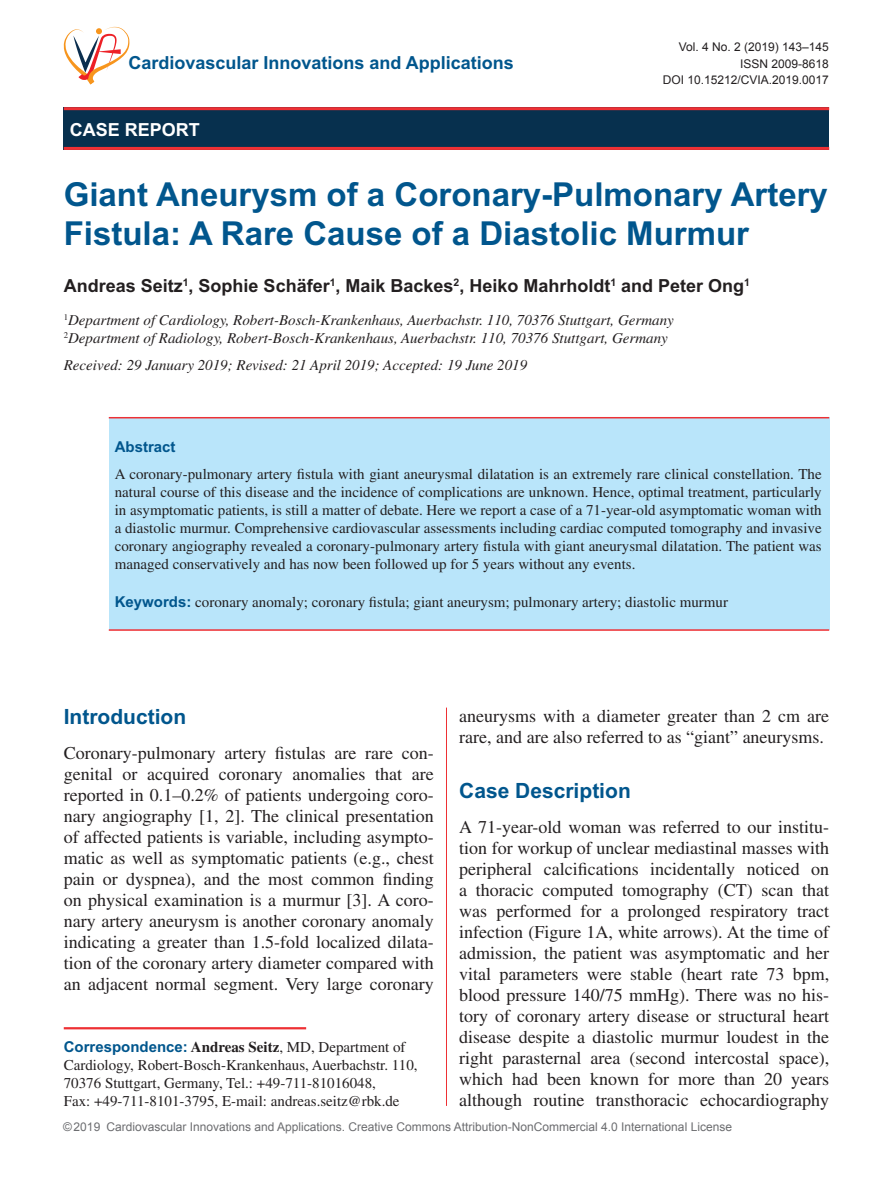
<style>
.page{position:relative;width:893px;height:1191px;background:#fff}
.page>*{position:absolute;margin:0;border:0;box-sizing:border-box;transform-origin:0 0}
.t1{font:700 33px/39px "Arial";color:#01568d}
.t2{font:700 21px "Arial";color:#01568d}
.t3{font:18px/21px "Times";color:#231f20;text-align:justify}
.t4{font:700 18px "Arial";color:#231f20}
.t5{font:700 18px "Arial";color:#01568d}
.t6{font:700 18px "Arial";color:#fff}
.t7{font:15px/18px "Times";color:#231f20}
.t8{font:italic 15px/18px "Times";color:#231f20}
.t9{font:700 15px "Arial";color:#01568d}
.t10{font:12px "Arial";color:#6c6d70}
.t11{font:12px/16.5px "Arial";color:#231f20;text-align:right}
.s1{font-family:"Arial";font-weight:700;color:#01568d}
.s2{font-weight:700}
</style>
<div class="page">
<svg style="left:64px;top:27px;width:65px;height:57px"></svg>
<hr style="left:446px;top:707px;width:1px;height:399px;background:#ee3034">
<div style="left:64px;top:108px;width:765px;height:42px;background:#07304e"></div>
<hr style="left:64px;top:107px;width:765px;height:3px;background:#ee3034">
<hr style="left:64px;top:147px;width:765px;height:3px;background:#ee3034">
<hr style="left:64px;top:1027px;width:242px;height:2px;background:#ee3034">
<div style="left:109px;top:417px;width:720px;height:213px;background:#b9e5fa"></div>
<hr style="left:109px;top:417px;width:720px;height:1px;background:#ee3034">
<hr style="left:109px;top:629px;width:720px;height:2px;background:#ee3034">
<p class="t5" style="left:128px;top:53px;width:387px">Cardiovascular Innovations and Applications</p>
<p class="t6" style="left:70px;top:119px;width:132px">CASE REPORT</p>
<p class="t11" style="left:663px;top:39px;width:168px">Vol. 4 No. 2 (2019) 143–145<br>ISSN 2009-8618<br>DOI 10.15212/CVIA.2019.0017</p>
<h1 class="t1" style="left:64px;top:175px;width:766px">Giant Aneurysm of a Coronary-Pulmonary Artery<br>Fistula: A Rare Cause of a Diastolic Murmur</h1>
<p class="t4" style="left:64px;top:275px;width:688px">Andreas Seitz<sup>1</sup>, Sophie Schäfer<sup>1</sup>, Maik Backes<sup>2</sup>, Heiko Mahrholdt<sup>1</sup> and Peter Ong<sup>1</sup></p>
<p class="t8" style="left:64px;top:311px;width:612px"><sup>1</sup>Department of Cardiology, Robert-Bosch-Krankenhaus, Auerbachstr. 110, 70376 Stuttgart, Germany<br><sup>2</sup>Department of Radiology, Robert-Bosch-Krankenhaus, Auerbachstr. 110, 70376 Stuttgart, Germany</p>
<p class="t8" style="left:64px;top:356px;width:465px">Received: 29 January 2019; Revised: 21 April 2019; Accepted: 19 June 2019</p>
<p class="t9" style="left:115px;top:438px;width:62px">Abstract</p>
<p class="t7" style="left:115px;top:465px;width:708px;text-align:justify">A coronary-pulmonary artery fistula with giant aneurysmal dilatation is an extremely rare clinical constellation. The natural course of this disease and the incidence of complications are unknown. Hence, optimal treatment, particularly in asymptomatic patients, is still a matter of debate. Here we report a case of a 71-year-old asymptomatic woman with a diastolic murmur. Comprehensive cardiovascular assessments including cardiac computed tomography and invasive coronary angiography revealed a coronary-pulmonary artery fistula with giant aneurysmal dilatation. The patient was managed conservatively and has now been followed up for 5 years without any events.</p>
<p class="t7" style="left:115px;top:592px;width:615px"><span class="s1">Keywords:</span> coronary anomaly; coronary fistula; giant aneurysm; pulmonary artery; diastolic murmur</p>
<p class="t2" style="left:64px;top:705px;width:124px">Introduction</p>
<p class="t3" style="left:64px;top:742px;width:371px">Coronary-pulmonary artery fistulas are rare con&shy;genital or acquired coronary anomalies that are reported in 0.1–0.2% of patients undergoing coro&shy;nary angiography [1, 2]. The clinical presentation of affected patients is variable, including asympto&shy;matic as well as symptomatic patients (e.g., chest pain or dyspnea), and the most common finding on physical examination is a murmur [3]. A coro&shy;nary artery aneurysm is another coronary anomaly indicating a greater than 1.5-fold localized dilata&shy;tion of the coronary artery diameter compared with an adjacent normal segment. Very large coronary</p>
<p class="t7" style="left:64px;top:1037px;width:355px"><span class="s1">Correspondence:</span> <span class="s2">Andreas Seitz</span>, MD, Department of Cardiology, Robert-Bosch-Krankenhaus, Auerbachstr. 110, 70376 Stuttgart, Germany, Tel.: +49-711-81016048,<br>Fax: +49-711-8101-3795, E-mail: andreas.seitz@rbk.de</p>
<p class="t3" style="left:459px;top:705px;width:371px">aneurysms with a diameter greater than 2 cm are rare, and are also referred to as “giant” aneurysms.</p>
<p class="t2" style="left:459px;top:779px;width:173px">Case Description</p>
<p class="t3" style="left:459px;top:816px;width:371px">A 71-year-old woman was referred to our institu&shy;tion for workup of unclear mediastinal masses with peripheral calcifications incidentally noticed on a thoracic computed tomography (CT) scan that was performed for a prolonged respiratory tract infection (Figure 1A, white arrows). At the time of admission, the patient was asymptomatic and her vital parameters were stable (heart rate 73 bpm, blood pressure 140/75 mmHg). There was no his&shy;tory of coronary artery disease or structural heart disease despite a diastolic murmur loudest in the right parasternal area (second intercostal space), which had been known for more than 20 years although routine transthoracic echocardiography</p>
<p class="t10" style="left:63px;top:1119px;width:670px">©2019 Cardiovascular Innovations and Applications. Creative Commons Attribution-NonCommercial 4.0 International License</p>
</div>
